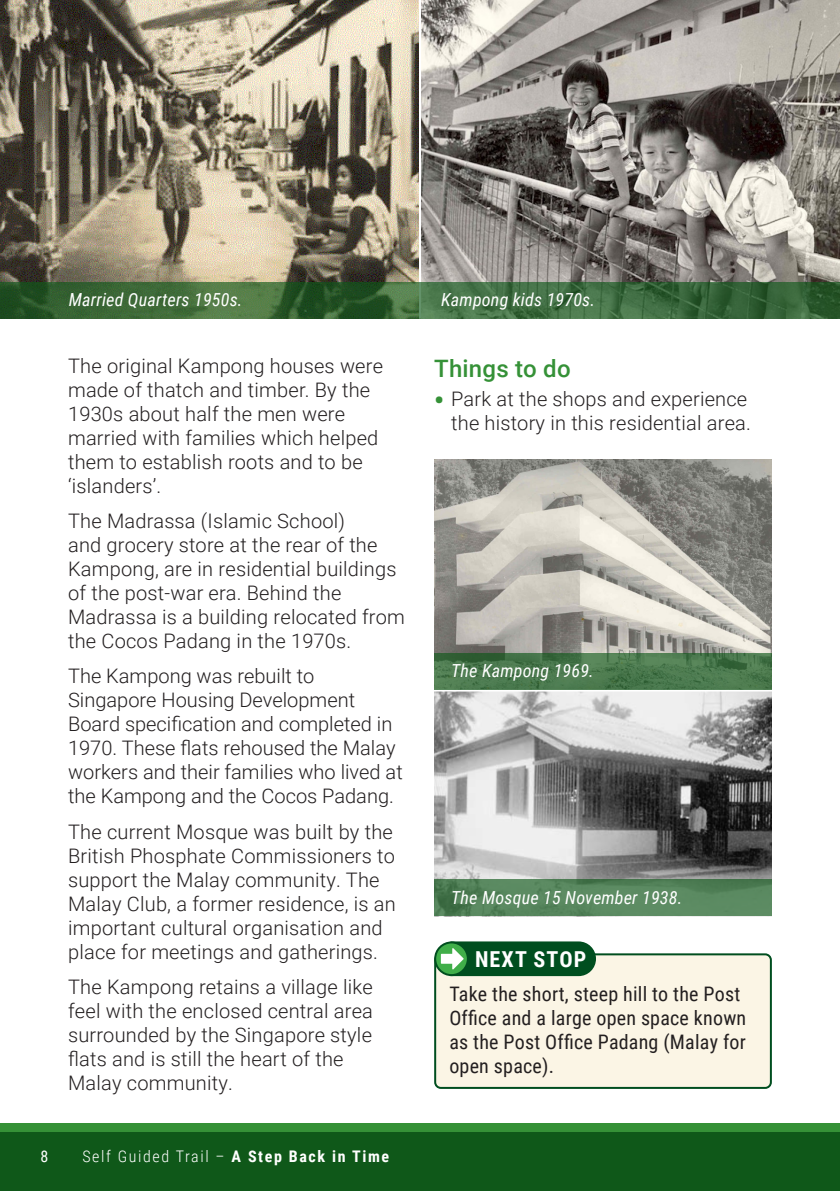
<style>
.page{position:relative;width:840px;height:1191px;background:#fff}
.page>*{position:absolute;margin:0;border:0;box-sizing:border-box;transform-origin:0 0}
.t1{font:500 24px "Roboto";letter-spacing:.01em;color:#359137}
.NEXT_STOP_Heading{font:700 22px "Roboto Condensed";letter-spacing:.05em;color:#fff}
.Body{font:300 20px/24px "Roboto";letter-spacing:.01em;color:#231f20}
.Next_body_text{font:20px/24px "Roboto Condensed";letter-spacing:.01em;color:#231f20}
.Captions_Rev{font:italic 18px "Roboto Condensed";letter-spacing:.01em;color:#fff}
.t2{font:300 16px "Roboto Condensed";letter-spacing:.1em;color:#fff}
.t3{font:16px "Roboto Condensed";color:#fff}
.s1{font-weight:700}
.s2{font-weight:700;font-size:28px;color:#359137}
</style>
<div class="page">
<div style="left:0;top:1125px;width:839px;height:66px;background:#0f5819"></div>
<div style="left:0;top:1123px;width:839px;height:8px;background:#359137"></div>
<img style="left:421px;top:0;width:418px;height:282px">
<img style="left:0;top:0;width:419px;height:282px">
<img style="left:434px;top:459px;width:337px;height:420px">
<div style="left:435px;top:954px;width:335px;height:134px;background:#fbf5e5;border-radius:6px"></div>
<div style="left:434px;top:953px;width:337px;height:136px;border:2px solid #004e1f;border-radius:6px"></div>
<svg style="left:435px;top:942px;width:32px;height:33px"></svg>
<div style="left:434px;top:941px;width:34px;height:35px;border:2px solid #004e1f;border-radius:50%"></div>
<svg style="left:440px;top:941px;width:155px;height:35px;background:#1a6434"></svg>
<svg style="left:434px;top:879px;width:337px;height:37px;background:#55845c"></svg>
<svg style="left:0;top:282px;width:839px;height:37px;background:#3b6739"></svg>
<hr style="left:432px;top:689px;width:343px;height:2px;background:#fff">
<svg style="left:434px;top:652px;width:337px;height:37px;background:#4b784e"></svg>
<p class="Captions_Rev" style="left:69px;top:287px;width:175px">Married Quarters 1950s.</p>
<p class="Captions_Rev" style="left:441px;top:287px;width:155px">Kampong kids 1970s.</p>
<p class="Body" style="left:68px;top:353px;width:316px">The original Kampong houses were made of thatch and timber. By the<br>1930s about half the men were married with families which helped them to establish roots and to be ‘islanders’.</p>
<p class="Body" style="left:68px;top:508px;width:338px">The Madrassa (Islamic School)<br>and grocery store at the rear of the Kampong, are in residential buildings of the post-war era. Behind the Madrassa is a building relocated from the Cocos Padang in the 1970s.</p>
<p class="Body" style="left:68px;top:663px;width:336px">The Kampong was rebuilt to Singapore Housing Development Board specification and completed in 1970. These flats rehoused the Malay workers and their families who lived at the Kampong and the Cocos Padang.</p>
<p class="Body" style="left:68px;top:819px;width:329px">The current Mosque was built by the British Phosphate Commissioners to support the Malay community. The Malay Club, a former residence, is an important cultural organisation and place for meetings and gatherings.</p>
<p class="Body" style="left:68px;top:974px;width:306px">The Kampong retains a village like feel with the enclosed central area surrounded by the Singapore style flats and is still the heart of the<br>Malay community.</p>
<p class="t3" style="left:40px;top:1144px;width:9px">8</p>
<p class="t2" style="left:82px;top:1144px;width:308px">Self Guided Trail – <span class="s1">A Step Back in Time</span></p>
<h2 class="t1" style="left:434px;top:351px;width:138px">Things to do</h2>
<p class="Body" style="left:434px;top:386px;width:318px;text-align:right"><span class="s2">•</span> Park at the shops and experience the history in this residential area.</p>
<p class="Captions_Rev" style="left:451px;top:658px;width:144px">The Kampong 1969.</p>
<p class="Captions_Rev" style="left:451px;top:885px;width:232px">The Mosque 15 November 1938.</p>
<p class="NEXT_STOP_Heading" style="left:475px;top:944px;width:113px">NEXT STOP</p>
<p class="Next_body_text" style="left:449px;top:981px;width:298px">Take the short, steep hill to the Post<br>Office and a large open space known as the Post Office Padang (Malay for open space).</p>
</div>
